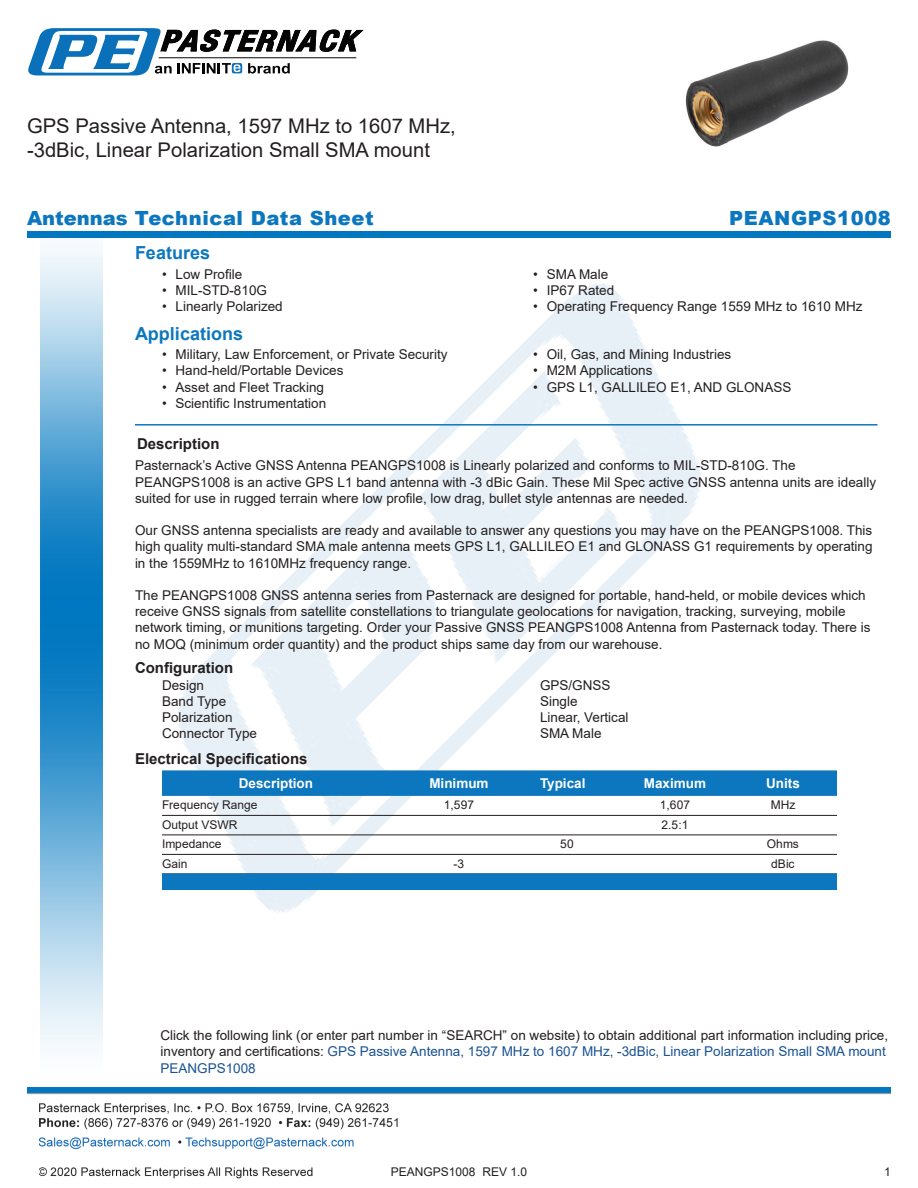
<style>
.page{position:relative;width:918px;height:1188px;background:#fff}
.page>*{position:absolute;margin:0;border:0;box-sizing:border-box;transform-origin:0 0}
.Web_Description_Para{font:20.25px/24.3px "Arial";color:#231f20}
.t1{font:900 19.5px "Arial";letter-spacing:.03em;color:#0c77be}
.Head1{font:700 18px "Arial";color:#0c77be}
.Head1-2{font:700 15px "Arial";color:#231f20}
.MarketingDescription{font:13.5px/16.2px "Arial";color:#231f20}
.Description_and_PN_L{font:13.5px/16.2px "Arial";color:#231f20}
.Specs_Para{font:13.5px "Arial";color:#231f20}
.Table-Header{font:700 13.5px "Arial";color:#fff}
.Table-Body{font:12px "Arial";color:#231f20}
.s1{color:#1a5392}
</style>
<div class="page">
<img style="left:102px;top:248px;width:719px;height:722px">
<img style="left:40px;top:237px;width:62px;height:811px">
<img style="left:39px;top:1103px;width:359px;height:76px">
<img style="left:27px;top:1088px;width:864px;height:7px">
<div style="left:27px;top:231px;width:864px;height:6px;background:#0177c0"></div>
<svg style="left:28px;top:28px;width:336px;height:47px"></svg>
<hr style="left:135px;top:424px;width:743px;height:2px;background:#0c77be">
<div style="left:162px;top:770px;width:675px;height:26px;background:#0c77be"></div>
<hr style="left:162px;top:815px;width:675px;height:1px;background:#231f20">
<hr style="left:162px;top:835px;width:675px;height:1px;background:#231f20">
<hr style="left:162px;top:854px;width:675px;height:1px;background:#231f20">
<div style="left:162px;top:874px;width:675px;height:16px;background:#0c77be"></div>
<img style="left:685px;top:40px;width:164px;height:107px">
<h1 class="Web_Description_Para" style="left:27px;top:114px;width:430px">GPS Passive Antenna, 1597 MHz to 1607 MHz, -3dBic, Linear Polarization Small SMA mount</h1>
<p class="t1" style="left:27px;top:204px;width:348px">Antennas Technical Data Sheet</p>
<p class="t1" style="left:729px;top:204px;width:163px">PEANGPS1008</p>
<p class="Head1" style="left:135px;top:240px;width:77px">Features</p>
<p class="MarketingDescription" style="left:162px;top:266px;width:82px">• Low Profile</p>
<p class="MarketingDescription" style="left:162px;top:282px;width:107px">• MIL-STD-810G</p>
<p class="MarketingDescription" style="left:162px;top:298px;width:122px">• Linearly Polarized</p>
<p class="Head1" style="left:135px;top:321px;width:110px">Applications</p>
<p class="MarketingDescription" style="left:162px;top:346px;width:287px">• Military, Law Enforcement, or Private Security</p>
<p class="MarketingDescription" style="left:162px;top:363px;width:183px">• Hand-held/Portable Devices</p>
<p class="MarketingDescription" style="left:162px;top:379px;width:164px">• Asset and Fleet Tracking</p>
<p class="MarketingDescription" style="left:162px;top:395px;width:166px">• Scientific Instrumentation</p>
<p class="MarketingDescription" style="left:533px;top:266px;width:77px">• SMA Male</p>
<p class="MarketingDescription" style="left:533px;top:282px;width:83px">• IP67 Rated</p>
<p class="MarketingDescription" style="left:533px;top:298px;width:331px">• Operating Frequency Range 1559 MHz to 1610 MHz</p>
<p class="MarketingDescription" style="left:533px;top:346px;width:200px">• Oil, Gas, and Mining Industries</p>
<p class="MarketingDescription" style="left:533px;top:363px;width:121px">• M2M Applications</p>
<p class="MarketingDescription" style="left:533px;top:379px;width:260px">• GPS L1, GALLILEO E1, AND GLONASS</p>
<p class="Head1-2" style="left:137px;top:433px;width:84px">Description</p>
<p class="MarketingDescription" style="left:135px;top:457px;width:743px">Pasternack’s Active GNSS Antenna PEANGPS1008 is Linearly polarized and conforms to MIL-STD-810G. The<br>PEANGPS1008 is an active GPS L1 band antenna with -3 dBic Gain. These Mil Spec active GNSS antenna units are ideally suited for use in rugged terrain where low profile, low drag, bullet style antennas are needed.</p>
<p class="MarketingDescription" style="left:135px;top:522px;width:739px;text-align:justify">Our GNSS antenna specialists are ready and available to answer any questions you may have on the PEANGPS1008. This high quality multi-standard SMA male antenna meets GPS L1, GALLILEO E1 and GLONASS G1 requirements by operating in the 1559MHz to 1610MHz frequency range.</p>
<p class="MarketingDescription" style="left:135px;top:587px;width:737px">The PEANGPS1008 GNSS antenna series from Pasternack are designed for portable, hand-held, or mobile devices which receive GNSS signals from satellite constellations to triangulate geolocations for navigation, tracking, surveying, mobile network timing, or munitions targeting. Order your Passive GNSS PEANGPS1008 Antenna from Pasternack today. There is no MOQ (minimum order quantity) and the product ships same day from our warehouse.</p>
<p class="Head1-2" style="left:135px;top:658px;width:100px">Configuration</p>
<p class="Specs_Para" style="left:162px;top:676px;width:44px">Design</p>
<p class="Specs_Para" style="left:540px;top:676px;width:72px">GPS/GNSS</p>
<p class="Specs_Para" style="left:162px;top:692px;width:66px">Band Type</p>
<p class="Specs_Para" style="left:540px;top:692px;width:39px">Single</p>
<p class="Specs_Para" style="left:162px;top:708px;width:72px">Polarization</p>
<p class="Specs_Para" style="left:540px;top:708px;width:90px">Linear, Vertical</p>
<p class="Specs_Para" style="left:162px;top:724px;width:97px">Connector Type</p>
<p class="Specs_Para" style="left:540px;top:724px;width:63px">SMA Male</p>
<p class="Head1-2" style="left:135px;top:749px;width:174px">Electrical Specifications</p>
<p class="Table-Header" style="left:239px;top:773px;width:76px">Description</p>
<p class="Table-Header" style="left:429px;top:773px;width:61px">Minimum</p>
<p class="Table-Header" style="left:540px;top:773px;width:47px">Typical</p>
<p class="Table-Header" style="left:644px;top:773px;width:64px">Maximum</p>
<p class="Table-Header" style="left:766px;top:773px;width:35px">Units</p>
<p class="Table-Body" style="left:162px;top:797px;width:97px">Frequency Range</p>
<p class="Table-Body" style="left:444px;top:797px;width:32px">1,597</p>
<p class="Table-Body" style="left:660px;top:797px;width:32px">1,607</p>
<p class="Table-Body" style="left:771px;top:797px;width:26px">MHz</p>
<p class="Table-Body" style="left:162px;top:816px;width:77px">Output VSWR</p>
<p class="Table-Body" style="left:662px;top:816px;width:28px">2.5:1</p>
<p class="Table-Body" style="left:162px;top:836px;width:61px">Impedance</p>
<p class="Table-Body" style="left:560px;top:836px;width:15px">50</p>
<p class="Table-Body" style="left:767px;top:836px;width:34px">Ohms</p>
<p class="Table-Body" style="left:162px;top:855px;width:27px">Gain</p>
<p class="Table-Body" style="left:454px;top:855px;width:12px">-3</p>
<p class="Table-Body" style="left:771px;top:855px;width:25px">dBic</p>
<p class="Description_and_PN_L" style="left:160px;top:1027px;width:729px">Click the following link (or enter part number in “SEARCH” on website) to obtain additional part information including price, inventory and certifications: <span class="s1">GPS Passive Antenna, 1597 MHz to 1607 MHz, -3dBic, Linear Polarization Small SMA mount<br>PEANGPS1008</span></p>
<p class="Table-Body" style="left:391px;top:1163px;width:138px">PEANGPS1008 REV 1.0</p>
<p class="Table-Body" style="left:884px;top:1163px;width:8px">1</p>
</div>
